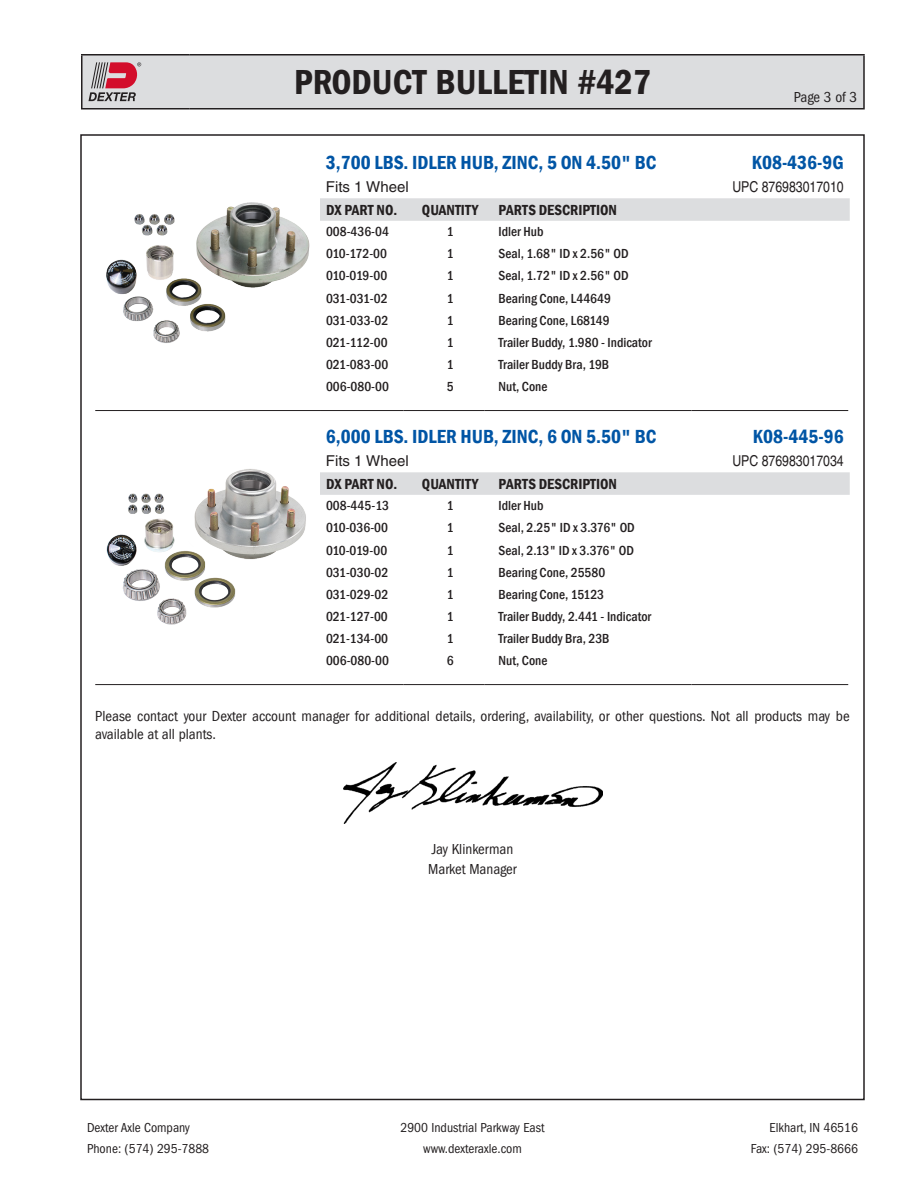
<style>
.page{position:relative;width:918px;height:1188px;background:#fff}
.page>*{position:absolute;margin:0;border:0;box-sizing:border-box;transform-origin:0 0}
.t1{font:36px "ITC Franklin Gothic Std Dm Cd";color:#231f20}
.TBL_Kit_Name{font:600 condensed 19.5px "Franklin Gothic";color:#0155a5}
.TBL_Kit_Number{font:600 condensed 19.5px "Franklin Gothic";color:#0155a5}
.Body_text{font:condensed 15px/18px "Franklin Gothic";color:#231f20}
.TBL_P_N_Description{font:600 condensed 15px "Franklin Gothic";color:#231f20}
.Name___Title{font:condensed 15px "ITC Franklin Gothic Std";color:#231f20}
.TBL_Kit_Description{font:condensed 15px "Helvetica";color:#231f20}
.TBL_Kit_Description-2{font:15px "Helvetica";color:#231f20}
.TBL_DX_P_N_Descripti{font:500 condensed 13.5px "Franklin Gothic";color:#231f20}
.t2{font:condensed 13.5px "ITC Franklin Gothic Std";color:#231f20}
</style>
<div class="page">
<hr style="left:81px;top:54px;width:109px;height:2px;background:#231f20">
<hr style="left:81px;top:56px;width:1px;height:52px;background:#231f20">
<hr style="left:190px;top:54px;width:566px;height:2px;background:#231f20">
<hr style="left:756px;top:54px;width:109px;height:2px;background:#231f20">
<hr style="left:863px;top:56px;width:2px;height:52px;background:#231f20">
<hr style="left:81px;top:108px;width:109px;height:2px;background:#231f20">
<hr style="left:190px;top:108px;width:566px;height:2px;background:#231f20">
<hr style="left:756px;top:108px;width:109px;height:2px;background:#231f20">
<svg style="left:82px;top:55px;width:782px;height:54px;background:#d4d3d5"></svg>
<div style="left:320px;top:198px;width:530px;height:23px;background:#dcdddf"></div>
<img style="left:106px;top:202px;width:204px;height:141px">
<hr style="left:95px;top:410px;width:225px;height:1px;background:#231f20">
<hr style="left:320px;top:410px;width:84px;height:1px;background:#231f20">
<hr style="left:404px;top:410px;width:81px;height:1px;background:#231f20">
<hr style="left:485px;top:410px;width:207px;height:1px;background:#231f20">
<hr style="left:692px;top:410px;width:156px;height:1px;background:#231f20">
<div style="left:320px;top:472px;width:530px;height:23px;background:#dcdddf"></div>
<img style="left:106px;top:469px;width:200px;height:156px">
<hr style="left:95px;top:684px;width:225px;height:1px;background:#231f20">
<hr style="left:320px;top:684px;width:84px;height:1px;background:#231f20">
<hr style="left:404px;top:684px;width:81px;height:1px;background:#231f20">
<hr style="left:485px;top:684px;width:207px;height:1px;background:#231f20">
<hr style="left:692px;top:684px;width:156px;height:1px;background:#231f20">
<img style="left:343px;top:763px;width:259px;height:60px">
<h1 class="t1" style="left:294px;top:62px;width:359px">PRODUCT BULLETIN #427</h1>
<p class="Name___Title" style="left:794px;top:89px;width:65px">Page 3 of 3</p>
<p class="TBL_Kit_Name" style="left:326px;top:149px;width:332px">3,700 LBS. IDLER HUB, ZINC, 5 ON 4.50" BC</p>
<p class="TBL_Kit_Number" style="left:752px;top:149px;width:94px">K08-436-9G</p>
<p class="TBL_Kit_Description-2" style="left:326px;top:178px;width:84px">Fits 1 Wheel</p>
<p class="TBL_Kit_Description" style="left:732px;top:178px;width:113px">UPC 876983017010</p>
<p class="TBL_P_N_Description" style="left:326px;top:200px;width:73px">DX PART NO.</p>
<p class="TBL_P_N_Description" style="left:422px;top:200px;width:58px">QUANTITY</p>
<p class="TBL_P_N_Description" style="left:499px;top:200px;width:120px">PARTS DESCRIPTION</p>
<p class="TBL_DX_P_N_Descripti" style="left:326px;top:223px;width:65px">008-436-04</p>
<p class="TBL_DX_P_N_Descripti" style="left:447px;top:223px;width:8px">1</p>
<p class="TBL_DX_P_N_Descripti" style="left:499px;top:223px;width:46px">Idler Hub</p>
<p class="TBL_DX_P_N_Descripti" style="left:326px;top:245px;width:63px">010-172-00</p>
<p class="TBL_DX_P_N_Descripti" style="left:447px;top:245px;width:8px">1</p>
<p class="TBL_DX_P_N_Descripti" style="left:499px;top:245px;width:132px">Seal, 1.68" ID x 2.56" OD</p>
<p class="TBL_DX_P_N_Descripti" style="left:326px;top:267px;width:63px">010-019-00</p>
<p class="TBL_DX_P_N_Descripti" style="left:447px;top:267px;width:8px">1</p>
<p class="TBL_DX_P_N_Descripti" style="left:499px;top:267px;width:132px">Seal, 1.72" ID x 2.56" OD</p>
<p class="TBL_DX_P_N_Descripti" style="left:326px;top:289px;width:63px">031-031-02</p>
<p class="TBL_DX_P_N_Descripti" style="left:447px;top:289px;width:8px">1</p>
<p class="TBL_DX_P_N_Descripti" style="left:499px;top:289px;width:114px">Bearing Cone, L44649</p>
<p class="TBL_DX_P_N_Descripti" style="left:326px;top:311px;width:64px">031-033-02</p>
<p class="TBL_DX_P_N_Descripti" style="left:447px;top:311px;width:8px">1</p>
<p class="TBL_DX_P_N_Descripti" style="left:499px;top:311px;width:113px">Bearing Cone, L68149</p>
<p class="TBL_DX_P_N_Descripti" style="left:326px;top:334px;width:63px">021-112-00</p>
<p class="TBL_DX_P_N_Descripti" style="left:447px;top:334px;width:8px">1</p>
<p class="TBL_DX_P_N_Descripti" style="left:499px;top:334px;width:155px">Trailer Buddy, 1.980 - Indicator</p>
<p class="TBL_DX_P_N_Descripti" style="left:326px;top:356px;width:64px">021-083-00</p>
<p class="TBL_DX_P_N_Descripti" style="left:447px;top:356px;width:8px">1</p>
<p class="TBL_DX_P_N_Descripti" style="left:499px;top:356px;width:112px">Trailer Buddy Bra, 19B</p>
<p class="TBL_DX_P_N_Descripti" style="left:326px;top:378px;width:65px">006-080-00</p>
<p class="TBL_DX_P_N_Descripti" style="left:447px;top:378px;width:8px">5</p>
<p class="TBL_DX_P_N_Descripti" style="left:499px;top:378px;width:50px">Nut, Cone</p>
<p class="TBL_Kit_Name" style="left:326px;top:423px;width:332px">6,000 LBS. IDLER HUB, ZINC, 6 ON 5.50" BC</p>
<p class="TBL_Kit_Number" style="left:753px;top:423px;width:92px">K08-445-96</p>
<p class="TBL_Kit_Description-2" style="left:326px;top:452px;width:84px">Fits 1 Wheel</p>
<p class="TBL_Kit_Description" style="left:732px;top:452px;width:113px">UPC 876983017034</p>
<p class="TBL_P_N_Description" style="left:326px;top:474px;width:73px">DX PART NO.</p>
<p class="TBL_P_N_Description" style="left:422px;top:474px;width:58px">QUANTITY</p>
<p class="TBL_P_N_Description" style="left:499px;top:474px;width:120px">PARTS DESCRIPTION</p>
<p class="TBL_DX_P_N_Descripti" style="left:326px;top:497px;width:64px">008-445-13</p>
<p class="TBL_DX_P_N_Descripti" style="left:447px;top:497px;width:8px">1</p>
<p class="TBL_DX_P_N_Descripti" style="left:499px;top:497px;width:46px">Idler Hub</p>
<p class="TBL_DX_P_N_Descripti" style="left:326px;top:519px;width:64px">010-036-00</p>
<p class="TBL_DX_P_N_Descripti" style="left:447px;top:519px;width:8px">1</p>
<p class="TBL_DX_P_N_Descripti" style="left:499px;top:519px;width:138px">Seal, 2.25" ID x 3.376" OD</p>
<p class="TBL_DX_P_N_Descripti" style="left:326px;top:541px;width:63px">010-019-00</p>
<p class="TBL_DX_P_N_Descripti" style="left:447px;top:541px;width:8px">1</p>
<p class="TBL_DX_P_N_Descripti" style="left:499px;top:541px;width:137px">Seal, 2.13" ID x 3.376" OD</p>
<p class="TBL_DX_P_N_Descripti" style="left:326px;top:563px;width:64px">031-030-02</p>
<p class="TBL_DX_P_N_Descripti" style="left:447px;top:563px;width:8px">1</p>
<p class="TBL_DX_P_N_Descripti" style="left:499px;top:563px;width:108px">Bearing Cone, 25580</p>
<p class="TBL_DX_P_N_Descripti" style="left:326px;top:585px;width:64px">031-029-02</p>
<p class="TBL_DX_P_N_Descripti" style="left:447px;top:585px;width:8px">1</p>
<p class="TBL_DX_P_N_Descripti" style="left:499px;top:585px;width:107px">Bearing Cone, 15123</p>
<p class="TBL_DX_P_N_Descripti" style="left:326px;top:608px;width:63px">021-127-00</p>
<p class="TBL_DX_P_N_Descripti" style="left:447px;top:608px;width:8px">1</p>
<p class="TBL_DX_P_N_Descripti" style="left:499px;top:608px;width:154px">Trailer Buddy, 2.441 - Indicator</p>
<p class="TBL_DX_P_N_Descripti" style="left:326px;top:630px;width:64px">021-134-00</p>
<p class="TBL_DX_P_N_Descripti" style="left:447px;top:630px;width:8px">1</p>
<p class="TBL_DX_P_N_Descripti" style="left:499px;top:630px;width:113px">Trailer Buddy Bra, 23B</p>
<p class="TBL_DX_P_N_Descripti" style="left:326px;top:652px;width:65px">006-080-00</p>
<p class="TBL_DX_P_N_Descripti" style="left:447px;top:652px;width:8px">6</p>
<p class="TBL_DX_P_N_Descripti" style="left:499px;top:652px;width:50px">Nut, Cone</p>
<p class="Body_text" style="left:95px;top:708px;width:756px">Please contact your Dexter account manager for additional details, ordering, availability, or other questions. Not all products may be available at all plants.</p>
<p class="Name___Title" style="left:432px;top:841px;width:83px">Jay Klinkerman</p>
<p class="Name___Title" style="left:428px;top:860px;width:90px">Market Manager</p>
<p class="t2" style="left:87px;top:1120px;width:105px">Dexter Axle Company</p>
<p class="t2" style="left:400px;top:1120px;width:146px">2900 Industrial Parkway East</p>
<p class="t2" style="left:770px;top:1120px;width:90px">Elkhart, IN 46516</p>
<p class="t2" style="left:87px;top:1140px;width:124px">Phone: (574) 295-7888</p>
<p class="t2" style="left:423px;top:1140px;width:100px">www.dexteraxle.com</p>
<p class="t2" style="left:751px;top:1140px;width:109px">Fax: (574) 295-8666</p>
</div>
